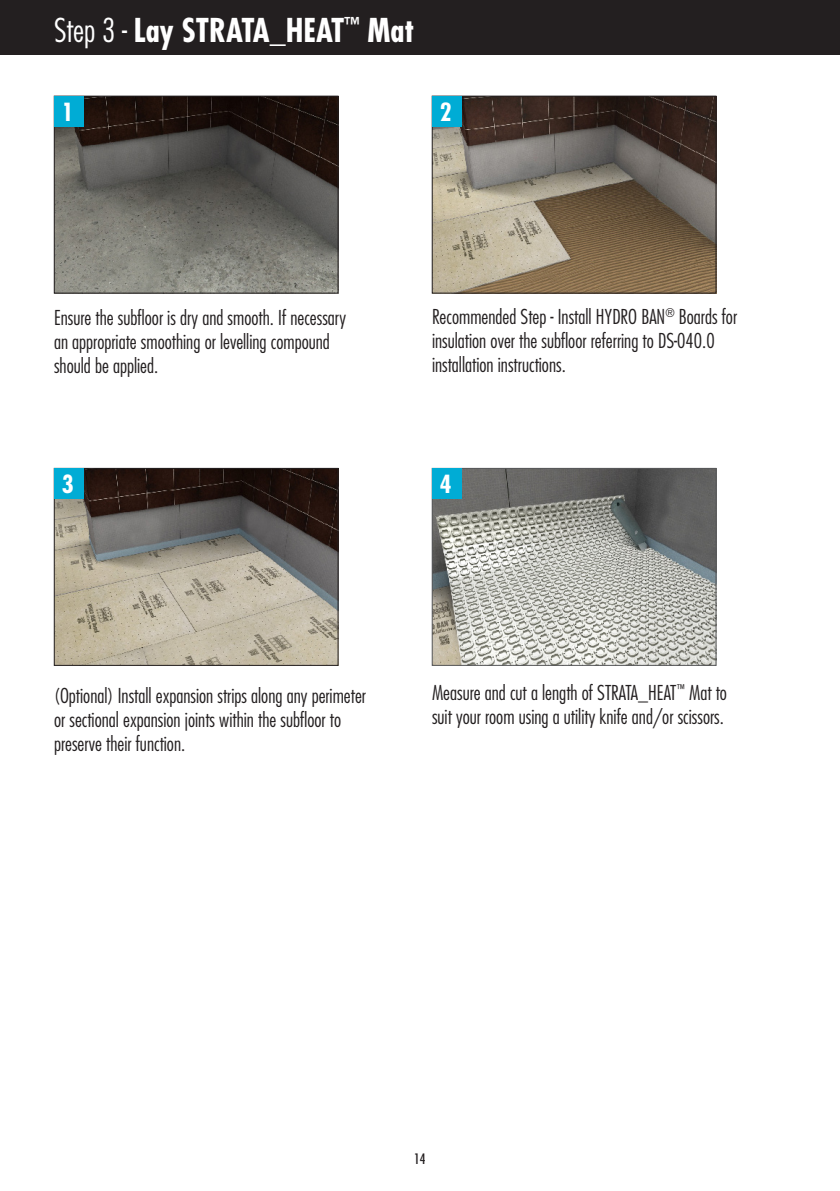
<style>
.page{position:relative;width:840px;height:1191px;background:#fff}
.page>*{position:absolute;margin:0;border:0;box-sizing:border-box;transform-origin:0 0}
.t1{font:700 condensed 32px "Futura";color:#fff}
.t2{font:700 condensed 24.2px "Futura";color:#fff}
.t3{font:300 condensed 20px/24px "Futura";color:#231f20}
.t4{font:condensed 14px "Futura";color:#231f20}
.s1{font-weight:300}
</style>
<div class="page">
<div style="left:0;top:0;width:839px;height:54px;background:#231f20"></div>
<img style="left:56px;top:98px;width:280px;height:193px">
<div style="left:54px;top:96px;width:284px;height:197px;border:1px solid #231f20"></div>
<img style="left:56px;top:470px;width:280px;height:193px">
<div style="left:54px;top:468px;width:284px;height:197px;border:1px solid #231f20"></div>
<img style="left:434px;top:98px;width:279px;height:193px">
<div style="left:432px;top:96px;width:283px;height:197px;border:1px solid #231f20"></div>
<svg style="left:431px;top:468px;width:285px;height:198px;background:#9f9f9a"></svg>
<div style="left:432px;top:468px;width:29px;height:30px;background:#00acd5"></div>
<div style="left:54px;top:96px;width:30px;height:30px;background:#00acd5"></div>
<div style="left:432px;top:96px;width:29px;height:30px;background:#00acd5"></div>
<div style="left:54px;top:468px;width:30px;height:30px;background:#00acd5"></div>
<p class="t1" style="left:54px;top:10px;width:361px"><span class="s1">Step 3 -</span> Lay STRATA_HEAT<sup>™</sup> Mat</p>
<p class="t2" style="left:62px;top:97px;width:13px">1</p>
<p class="t2" style="left:439px;top:97px;width:13px">2</p>
<p class="t3" style="left:54px;top:306px;width:293px">Ensure the subfloor is dry and smooth. If necessary an appropriate smoothing or levelling compound should be applied.</p>
<p class="t2" style="left:62px;top:469px;width:13px">3</p>
<p class="t3" style="left:432px;top:304px;width:306px">Recommended Step - Install HYDRO BAN<sup>®</sup> Boards for insulation over the subfloor referring to DS-040.0 installation instructions.</p>
<p class="t2" style="left:439px;top:469px;width:13px">4</p>
<p class="t3" style="left:54px;top:683px;width:313px">(Optional) Install expansion strips along any perimeter or sectional expansion joints within the subfloor to preserve their function.</p>
<p class="t3" style="left:432px;top:680px;width:296px">Measure and cut a length of STRATA_HEAT<sup>™</sup> Mat to suit your room using a utility knife and/or scissors.</p>
<p class="t4" style="left:414px;top:1150px;width:13px">14</p>
</div>
